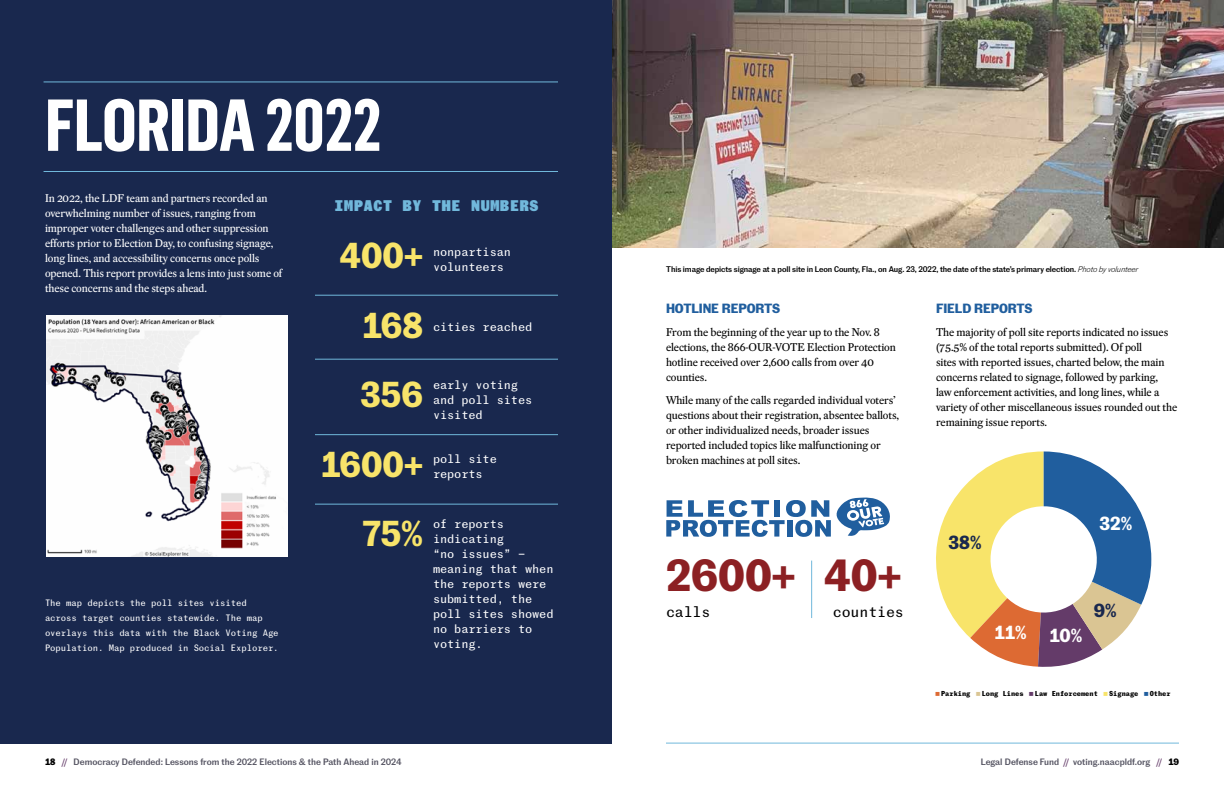
<style>
.page{position:relative;width:1224px;height:792px;background:#fff}
.page>*{position:absolute;margin:0;border:0;box-sizing:border-box;transform-origin:0 0}
.t1{font:700 72px "Flama Condensed";letter-spacing:-.01em;color:#fff}
.t2{font:700 43.8px "Marcin Ant";color:#8c2023}
.t3{font:700 35px/69.5px "Marcin Ant";color:#f8e46a;text-align:right}
.t4{font:700 18.4px "Marcin Ant";color:#fff}
.t5{font:700 18.4px "Marcin Ant";color:#19284e}
.t6{font:15px "Marcin Tpwr Super";letter-spacing:.05em;color:#71b8db}
.t7{font:15px "Marcin Tpwr";letter-spacing:-.01em;color:#000}
.t8{font:700 13px "Marcin Ant";letter-spacing:-.01em;color:#205e9e}
.t9{font:12px/15px "Marcin Tpwr";letter-spacing:-.01em;color:#fff}
.t10{font:11px/15px "Eudald News";letter-spacing:-.01em;color:#000}
.t11{font:11px/15px "Eudald News";letter-spacing:-.01em;color:#fff}
.t12{font:9px/15px "Marcin Tpwr";letter-spacing:-.01em;color:#fff}
.t13{font:500 9px "Marcin Ant";color:#545361}
.t14{font:500 8px "Marcin Ant";letter-spacing:-.01em;color:#000}
.t15{font:700 7px "Marcin Tpwr";color:#000}
.s1{font-weight:300;font-style:italic}
.s2{font-weight:800;color:#000}
.s3{color:#643b69}
</style>
<div class="page">
<hr style="left:666px;top:743px;width:513px;height:1px;background:#70b8db">
<div style="left:0;top:0;width:612px;height:744px;background:#19284e"></div>
<hr style="left:44px;top:171px;width:514px;height:1px;background:#70b8db">
<hr style="left:44px;top:81px;width:514px;height:1px;background:#70b8db">
<img style="left:46px;top:315px;width:242px;height:241px">
<hr style="left:315px;top:295px;width:243px;height:1px;background:#70b8db">
<hr style="left:315px;top:359px;width:243px;height:1px;background:#70b8db">
<hr style="left:315px;top:434px;width:243px;height:1px;background:#70b8db">
<hr style="left:315px;top:504px;width:243px;height:1px;background:#70b8db">
<img style="left:612px;top:0;width:612px;height:248px">
<svg style="left:666px;top:497px;width:224px;height:40px"></svg>
<hr style="left:811px;top:561px;width:1px;height:57px;background:#70b8db">
<svg style="left:936px;top:451px;width:215px;height:216px"></svg>
<h1 class="t1" style="left:45px;top:80px;width:338px">FLORIDA 2022</h1>
<p class="t11" style="left:45px;top:190px;width:239px">In 2022, the LDF team and partners recorded an overwhelming number of issues, ranging from improper voter challenges and other suppression efforts prior to Election Day, to confusing signage, long lines, and accessibility concerns once polls opened. This report provides a lens into just some of these concerns and the steps ahead.</p>
<h3 class="t6" style="left:335px;top:197px;width:206px">IMPACT BY THE NUMBERS</h3>
<h3 class="t3" style="left:321px;top:221px;width:104px">400+<br>168<br>356<br>1600+<br>75%</h3>
<p class="t9" style="left:433px;top:244px;width:79px">nonpartisan volunteers</p>
<p class="t9" style="left:433px;top:319px;width:101px">cities reached</p>
<p class="t9" style="left:433px;top:377px;width:101px">early voting and poll sites visited</p>
<p class="t9" style="left:433px;top:451px;width:65px">poll site reports</p>
<p class="t9" style="left:433px;top:516px;width:122px">of reports indicating<br>“no issues” – meaning that when the reports were submitted, the poll sites showed no barriers to voting.</p>
<p class="t12" style="left:45px;top:595px;width:235px">The map depicts the poll sites visited across target counties statewide. The map overlays this data with the Black Voting Age Population. Map produced in Social Explorer.</p>
<p class="t14" style="left:666px;top:265px;width:474px">This image depicts signage at a poll site in Leon County, Fla., on Aug. 23, 2022, the date of the state’s primary election. <span class="s1">Photo by volunteer</span></p>
<p class="t8" style="left:666px;top:300px;width:116px">HOTLINE REPORTS</p>
<p class="t10" style="left:666px;top:324px;width:231px">From the beginning of the year up to the Nov. 8 elections, the 866-OUR-VOTE Election Protection hotline received over 2,600 calls from over 40 counties.</p>
<p class="t10" style="left:666px;top:392px;width:235px">While many of the calls regarded individual voters’ questions about their registration, absentee ballots, or other individualized needs, broader issues reported included topics like malfunctioning or broken machines at poll sites.</p>
<h2 class="t2" style="left:666px;top:548px;width:237px">2600+ 40+</h2>
<h3 class="t7" style="left:666px;top:602px;width:46px">calls</h3>
<h3 class="t7" style="left:833px;top:602px;width:72px">counties</h3>
<p class="t8" style="left:936px;top:301px;width:98px">FIELD REPORTS</p>
<p class="t10" style="left:936px;top:325px;width:243px">The majority of poll site reports indicated no issues (75.5% of the total reports submitted). Of poll<br>sites with reported issues, charted below, the main concerns related to signage, followed by parking,<br>law enforcement activities, and long lines, while a variety of other miscellaneous issues rounded out the remaining issue reports.</p>
<h3 class="t5" style="left:949px;top:532px;width:35px">38%</h3>
<h3 class="t4" style="left:1100px;top:513px;width:34px">32%</h3>
<h3 class="t4" style="left:994px;top:623px;width:89px">11% 10%</h3>
<h3 class="t5" style="left:1094px;top:599px;width:24px">9%</h3>
<p class="t15" style="left:941px;top:689px;width:31px">Parking</p>
<p class="t15" style="left:982px;top:689px;width:43px">Long Lines</p>
<p class="t15" style="left:1035px;top:689px;width:64px">Law Enforcement</p>
<p class="t15" style="left:1109px;top:689px;width:31px">Signage</p>
<p class="t15" style="left:1150px;top:689px;width:23px">Other</p>
<p class="t13" style="left:45px;top:756px;width:358px"><span class="s2">18</span> <span class="s3">//</span> Democracy Defended: Lessons from the 2022 Elections &amp; the Path Ahead in 2024</p>
<p class="t13" style="left:981px;top:756px;width:200px">Legal Defense Fund <span class="s3">//</span> voting.naacpldf.org <span class="s3">//</span> <span class="s2">19</span></p>
</div>
